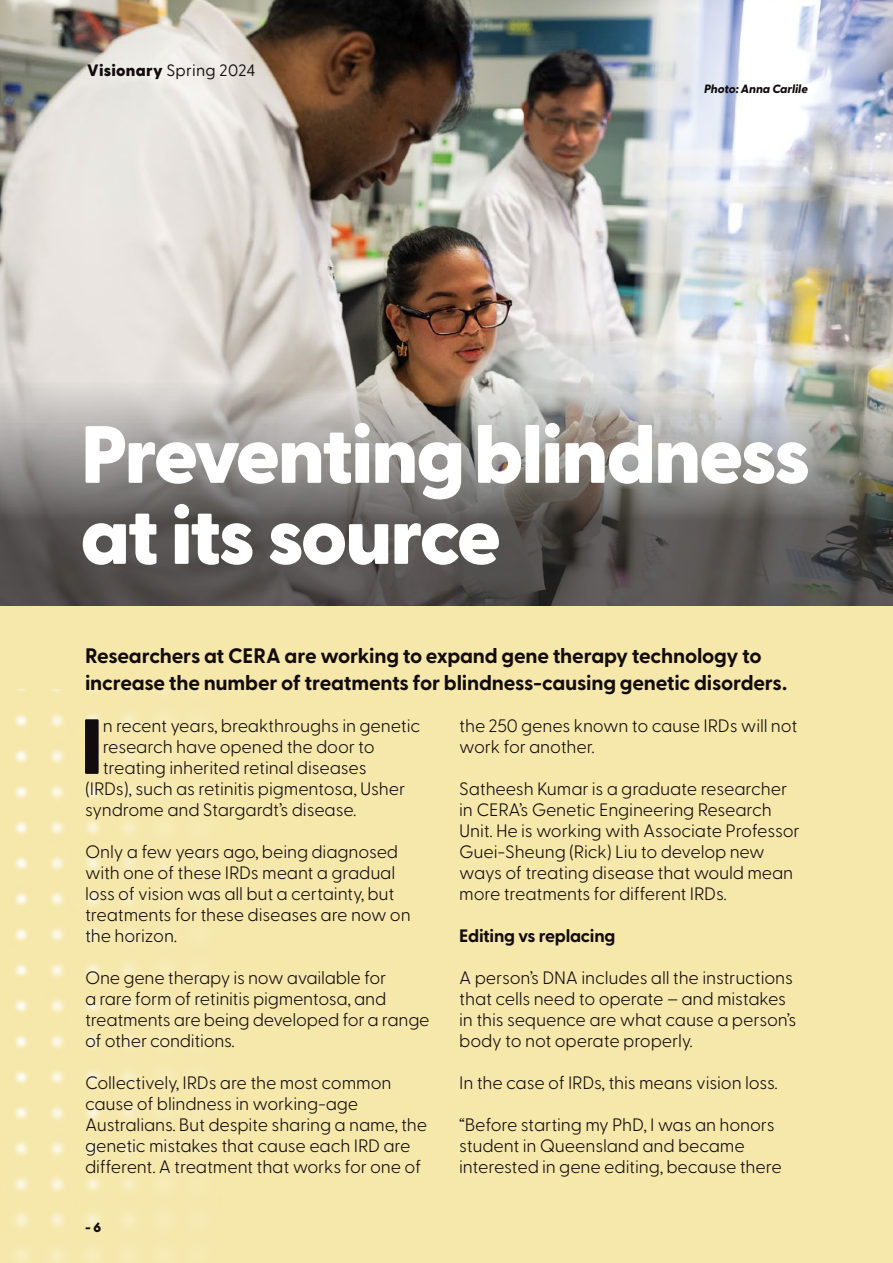
<style>
.page{position:relative;width:893px;height:1263px;background:#f6e8ab}
.page>*{position:absolute;margin:0;border:0;box-sizing:border-box;transform-origin:0 0}
.Headline{font:800 81px/81px "Greycliff CF";letter-spacing:-.03em;color:#fff}
.Body_first_par{font:800 78px "Greycliff CF";color:#130c0e}
.Precede{font:700 21px/27px "Greycliff CF";letter-spacing:-.015em;color:#130c0e}
.Body{font:300 18px/21px "Greycliff CF";letter-spacing:-.01em;color:#130c0e}
.Body_first_par-2{font:300 18px "Greycliff CF";letter-spacing:-.01em;color:#130c0e}
.Subhead{font:700 18px "Greycliff CF";letter-spacing:-.015em;color:#130c0e}
.t1{font:16.5px "Greycliff CF";letter-spacing:.015em;color:#130c0e}
.t2{font:800 13.5px "Greycliff CF";color:#130c0e}
.t3{font:italic 800 12px "Greycliff CF";letter-spacing:-.01em;color:#130c0e}
.s1{font-weight:800}
</style>
<div class="page">
<img style="left:0;top:0;width:893px;height:383px">
<img style="left:14px;top:690px;width:156px;height:572px">
<svg style="left:0;top:383px;width:893px;height:223px;background:#7d7a77"></svg>
<p class="t1" style="left:87px;top:61px;width:170px"><span class="s1">Visionary</span> Spring 2024</p>
<p class="t3" style="left:704px;top:82px;width:105px">Photo: Anna Carlile</p>
<h1 class="Headline" style="left:81px;top:417px;width:731px">Preventing blindness at its source</h1>
<h2 class="Precede" style="left:85px;top:643px;width:704px">Researchers at CERA are working to expand gene therapy technology to increase the number of treatments for blindness-causing genetic disorders.</h2>
<p class="Body_first_par" style="left:80px;top:699px;width:25px">I</p>
<p class="Body_first_par-2" style="left:103px;top:715px;width:319px">n recent years, breakthroughs in genetic</p>
<p class="Body" style="left:459px;top:715px;width:340px">the 250 genes known to cause IRDs will not work for another.</p>
<p class="Body" style="left:459px;top:778px;width:342px">Satheesh Kumar is a graduate researcher in CERA’s Genetic Engineering Research Unit. He is working with Associate Professor Guei-Sheung (Rick) Liu to develop new ways of treating disease that would mean more treatments for different IRDs.</p>
<h3 class="Subhead" style="left:459px;top:925px;width:158px">Editing vs replacing</h3>
<p class="Body" style="left:459px;top:967px;width:339px">A person’s DNA includes all the instructions that cells need to operate – and mistakes in this sequence are what cause a person’s body to not operate properly.</p>
<p class="Body" style="left:459px;top:1072px;width:320px">In the case of IRDs, this means vision loss.</p>
<p class="Body" style="left:459px;top:1114px;width:324px">“Before starting my PhD, I was an honors student in Queensland and became interested in gene editing, because there</p>
<p class="Body_first_par-2" style="left:103px;top:736px;width:274px">research have opened the door to</p>
<p class="Body_first_par-2" style="left:103px;top:757px;width:265px">treating inherited retinal diseases</p>
<p class="Body_first_par-2" style="left:85px;top:778px;width:322px">(IRDs), such as retinitis pigmentosa, Usher</p>
<p class="Body_first_par-2" style="left:85px;top:799px;width:273px">syndrome and Stargardt’s disease.</p>
<p class="Body" style="left:85px;top:841px;width:327px">Only a few years ago, being diagnosed with one of these IRDs meant a gradual loss of vision was all but a certainty, but treatments for these diseases are now on the horizon.</p>
<p class="Body" style="left:85px;top:967px;width:346px">One gene therapy is now available for<br>a rare form of retinitis pigmentosa, and treatments are being developed for a range of other conditions.</p>
<p class="Body" style="left:85px;top:1072px;width:344px">Collectively, IRDs are the most common cause of blindness in working-age Australians. But despite sharing a name, the genetic mistakes that cause each IRD are different. A treatment that works for one of</p>
<p class="t2" style="left:85px;top:1219px;width:18px">- 6</p>
</div>
